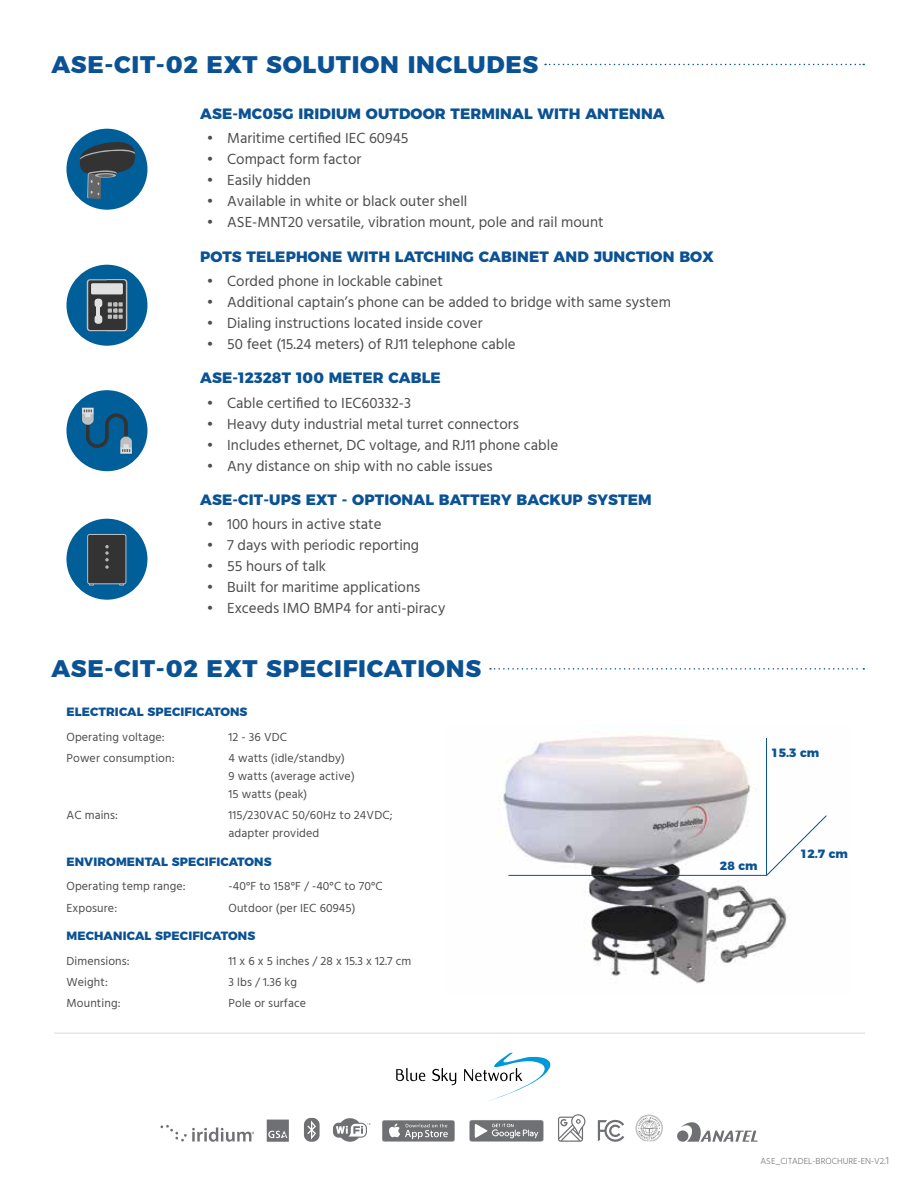
<style>
.page{position:relative;width:918px;height:1188px;background:#fff}
.page>*{position:absolute;margin:0;border:0;box-sizing:border-box;transform-origin:0 0}
.t1{font:800 24px "Montserrat";letter-spacing:.03em;color:#0b5294}
.t2{font:15px "Hind";color:#4d4d4f}
.t3{font:800 15px "Montserrat";letter-spacing:.01em;color:#0b5294}
.t4{font:12px/18px "Hind";letter-spacing:.01em;color:#4d4d4f}
.t5{font:800 12px "Montserrat";letter-spacing:.01em;color:#0b5294}
.t6{font:300 9px "Hind";color:#77787b}
.s1{font-size:10.5px}
</style>
<div class="page">
<svg style="left:396px;top:1068px;width:29px;height:13px"></svg>
<svg style="left:432px;top:1068px;width:24px;height:17px"></svg>
<svg style="left:464px;top:1053px;width:87px;height:48px"></svg>
<svg style="left:490px;top:668px;width:374px;height:2px"></svg>
<svg style="left:545px;top:64px;width:319px;height:1px"></svg>
<svg style="left:160px;top:1125px;width:94px;height:17px"></svg>
<svg style="left:267px;top:1120px;width:22px;height:22px"></svg>
<svg style="left:304px;top:1118px;width:16px;height:24px"></svg>
<svg style="left:333px;top:1118px;width:37px;height:24px"></svg>
<svg style="left:558px;top:1114px;width:28px;height:28px"></svg>
<svg style="left:598px;top:1120px;width:26px;height:22px"></svg>
<svg style="left:636px;top:1115px;width:27px;height:27px"></svg>
<svg style="left:677px;top:1122px;width:81px;height:20px"></svg>
<svg style="left:382px;top:1120px;width:73px;height:22px"></svg>
<svg style="left:469px;top:1120px;width:75px;height:22px"></svg>
<hr style="left:54px;top:1032px;width:811px;height:2px;background:#e6e7e8">
<img style="left:498px;top:735px;width:292px;height:249px">
<hr style="left:766px;top:738px;width:1px;height:137px;background:#0b5294">
<hr style="left:508px;top:875px;width:259px;height:1px;background:#0b5294">
<svg style="left:766px;top:815px;width:61px;height:61px"></svg>
<div style="left:66px;top:129px;width:81px;height:81px;background:#005f99;border-radius:50%"></div>
<svg style="left:80px;top:142px;width:55px;height:57px"></svg>
<div style="left:66px;top:265px;width:81px;height:81px;background:#005f99;border-radius:50%"></div>
<div style="left:87px;top:279px;width:40px;height:52px;background:#bfbfbf;border-radius:3px"></div>
<div style="left:88px;top:280px;width:38px;height:50px;background:#333;border-radius:2px"></div>
<svg style="left:107px;top:279px;width:20px;height:52px"></svg>
<div style="left:91px;top:283px;width:32px;height:11px;background:#e0e0e0;border-radius:2px"></div>
<div style="left:95px;top:299px;width:7px;height:8px;background:#e0e0e0;border-radius:3px"></div>
<div style="left:95px;top:315px;width:7px;height:9px;background:#e0e0e0;border-radius:3px"></div>
<hr style="left:96px;top:305px;width:4px;height:15px;background:#e0e0e0">
<div style="left:66px;top:390px;width:81px;height:81px;background:#005f99;border-radius:50%"></div>
<svg style="left:82px;top:408px;width:50px;height:46px"></svg>
<div style="left:66px;top:519px;width:81px;height:81px;background:#005f99;border-radius:50%"></div>
<svg style="left:87px;top:534px;width:39px;height:52px"></svg>
<h1 class="t1" style="left:51px;top:44px;width:488px">ASE-CIT-02 EXT SOLUTION INCLUDES</h1>
<p class="t3" style="left:200px;top:101px;width:466px">ASE-MC05G IRIDIUM OUTDOOR TERMINAL WITH ANTENNA</p>
<p class="t2" style="left:207px;top:128px;width:203px">• Maritime certified IEC 60945</p>
<p class="t2" style="left:207px;top:149px;width:156px">• Compact form factor</p>
<p class="t2" style="left:207px;top:170px;width:105px">• Easily hidden</p>
<p class="t2" style="left:207px;top:191px;width:262px">• Available in white or black outer shell</p>
<p class="t2" style="left:207px;top:212px;width:398px">• ASE-MNT20 versatile, vibration mount, pole and rail mount</p>
<p class="t3" style="left:200px;top:244px;width:515px">POTS TELEPHONE WITH LATCHING CABINET AND JUNCTION BOX</p>
<p class="t2" style="left:207px;top:271px;width:238px">• Corded phone in lockable cabinet</p>
<p class="t2" style="left:207px;top:292px;width:466px">• Additional captain’s phone can be added to bridge with same system</p>
<p class="t2" style="left:207px;top:313px;width:277px">• Dialing instructions located inside cover</p>
<p class="t2" style="left:207px;top:334px;width:310px">• 50 feet (15.24 meters) of RJ11 telephone cable</p>
<p class="t3" style="left:200px;top:366px;width:242px">ASE-12328T 100 METER CABLE</p>
<p class="t2" style="left:207px;top:392px;width:206px">• Cable certified to IEC60332-3</p>
<p class="t2" style="left:207px;top:413px;width:314px">• Heavy duty industrial metal turret connectors</p>
<p class="t2" style="left:207px;top:434px;width:353px">• Includes ethernet, DC voltage, and RJ11 phone cable</p>
<p class="t2" style="left:207px;top:455px;width:287px">• Any distance on ship with no cable issues</p>
<p class="t3" style="left:200px;top:487px;width:453px">ASE-CIT-UPS EXT - OPTIONAL BATTERY BACKUP SYSTEM</p>
<p class="t2" style="left:207px;top:514px;width:176px">• 100 hours in active state</p>
<p class="t2" style="left:207px;top:535px;width:214px">• 7 days with periodic reporting</p>
<p class="t2" style="left:207px;top:556px;width:121px">• 55 hours of talk</p>
<p class="t2" style="left:207px;top:577px;width:215px">• Built for maritime applications</p>
<p class="t2" style="left:207px;top:598px;width:240px">• Exceeds IMO BMP4 for anti-piracy</p>
<h1 class="t1" style="left:51px;top:649px;width:431px">ASE-CIT-02 EXT SPECIFICATIONS</h1>
<p class="t5" style="left:66px;top:702px;width:183px">ELECTRICAL SPECIFICATONS</p>
<p class="t4" style="left:66px;top:728px;width:100px">Operating voltage:</p>
<p class="t4" style="left:228px;top:728px;width:60px">12 - 36 VDC</p>
<p class="t4" style="left:66px;top:750px;width:110px">Power consumption:</p>
<p class="t4" style="left:228px;top:750px;width:128px">4 watts (idle/standby)<br>9 watts (average active)<br>15 watts (peak)</p>
<p class="t4" style="left:66px;top:807px;width:53px">AC mains:</p>
<p class="t4" style="left:228px;top:807px;width:165px">115/230VAC 50/60Hz to 24VDC; adapter provided</p>
<p class="t5" style="left:66px;top:851px;width:207px">ENVIROMENTAL SPECIFICATONS</p>
<p class="t4" style="left:66px;top:878px;width:121px">Operating temp range:</p>
<p class="t4" style="left:228px;top:878px;width:156px">-40°F to 158°F / -40°C to 70°C</p>
<p class="t4" style="left:66px;top:899px;width:52px">Exposure:</p>
<p class="t4" style="left:228px;top:899px;width:129px">Outdoor (per IEC 60945)</p>
<p class="t5" style="left:66px;top:926px;width:190px">MECHANICAL SPECIFICATONS</p>
<p class="t4" style="left:66px;top:953px;width:65px">Dimensions:</p>
<p class="t4" style="left:228px;top:953px;width:184px">11 x 6 x 5 inches / 28 x 15.3 x 12.7 cm</p>
<p class="t4" style="left:66px;top:974px;width:43px">Weight:</p>
<p class="t4" style="left:228px;top:974px;width:70px">3 lbs / 1.36 kg</p>
<p class="t4" style="left:66px;top:995px;width:56px">Mounting:</p>
<p class="t4" style="left:228px;top:995px;width:79px">Pole or surface</p>
<p class="t5" style="left:771px;top:743px;width:50px">15.3 cm</p>
<p class="t5" style="left:720px;top:856px;width:39px">28 cm</p>
<p class="t5" style="left:800px;top:843px;width:50px">12.7 cm</p>
<p class="t6" style="left:761px;top:1155px;width:130px">ASE_CITADEL-BROCHURE-EN-V2.<span class="s1">1</span></p>
</div>
